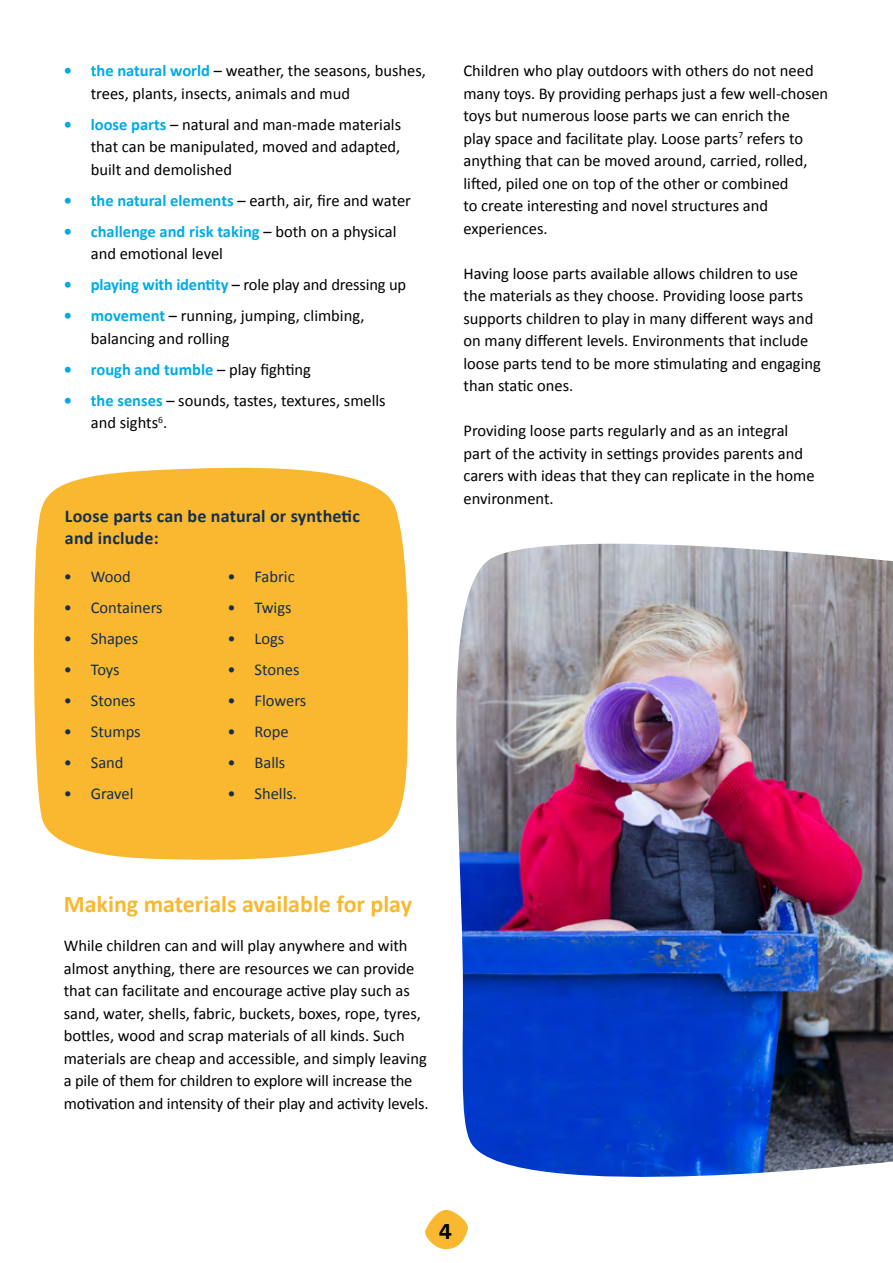
<style>
.page{position:relative;width:893px;height:1263px;background:#fff}
.page>*{position:absolute;margin:0;border:0;box-sizing:border-box;transform-origin:0 0}
.t1{font:700 24px "Calibri";color:#fab830}
.t2{font:700 24px "Calibri";color:#000}
.t3{font:700 18px/22.5px "Calibri";letter-spacing:.01em;color:#152f4c}
.t4{font:16.5px/22.5px "Calibri";color:#000}
.t5{font:16.5px "Calibri";color:#152f4c}
.t6{font:700 16.5px "Calibri";color:#00abe4}
.s1{font-weight:700;color:#00abe4}
.s2{font-weight:400;color:#000}
</style>
<div class="page">
<svg style="left:425px;top:1209px;width:43px;height:40px"></svg>
<div style="left:34px;top:467px;width:375px;height:393px;background:#fab830"></div>
<img style="left:456px;top:544px;width:437px;height:633px">
<p class="t4" style="left:91px;top:59px;width:337px;text-indent:-27px"><span class="s1">• the natural world</span> – weather, the seasons, bushes, trees, plants, insects, animals and mud</p>
<p class="t4" style="left:91px;top:112px;width:312px;text-align:justify;text-indent:-27px"><span class="s1">• loose parts</span> – natural and man-made materials that can be manipulated, moved and adapted, built and demolished</p>
<p class="t4" style="left:64px;top:188px;width:349px"><span class="s1">• the natural elements</span> – earth, air, fire and water</p>
<p class="t4" style="left:91px;top:220px;width:307px;text-indent:-27px"><span class="s1">• challenge and risk taking</span> – both on a physical and emotional level</p>
<p class="t4" style="left:64px;top:273px;width:344px"><span class="s1">• playing with identity</span> – role play and dressing up</p>
<p class="t4" style="left:91px;top:304px;width:275px;text-indent:-27px"><span class="s1">• movement</span> – running, jumping, climbing, balancing and rolling</p>
<p class="t6" style="left:64px;top:358px;width:249px">• rough and tumble <span class="s2">– play fighting</span></p>
<p class="t4" style="left:91px;top:389px;width:296px;text-indent:-27px"><span class="s1">• the senses</span> – sounds, tastes, textures, smells and sights<sup>6</sup>.</p>
<p class="t3" style="left:65px;top:504px;width:296px">Loose parts can be natural or synthetic and include:</p>
<p class="t5" style="left:64px;top:565px;width:69px">• Wood</p>
<p class="t5" style="left:64px;top:596px;width:100px">• Containers</p>
<p class="t5" style="left:64px;top:627px;width:76px">• Shapes</p>
<p class="t5" style="left:64px;top:658px;width:57px">• Toys</p>
<p class="t5" style="left:64px;top:689px;width:73px">• Stones</p>
<p class="t5" style="left:64px;top:720px;width:78px">• Stumps</p>
<p class="t5" style="left:64px;top:751px;width:61px">• Sand</p>
<p class="t5" style="left:64px;top:782px;width:71px">• Gravel</p>
<p class="t5" style="left:227px;top:565px;width:69px">• Fabric</p>
<p class="t5" style="left:227px;top:596px;width:66px">• Twigs</p>
<p class="t5" style="left:227px;top:627px;width:58px">• Logs</p>
<p class="t5" style="left:227px;top:658px;width:73px">• Stones</p>
<p class="t5" style="left:227px;top:689px;width:80px">• Flowers</p>
<p class="t5" style="left:227px;top:720px;width:63px">• Rope</p>
<p class="t5" style="left:227px;top:751px;width:59px">• Balls</p>
<p class="t5" style="left:227px;top:782px;width:71px">• Shells.</p>
<p class="t4" style="left:463px;top:59px;width:366px">Children who play outdoors with others do not need many toys. By providing perhaps just a few well-chosen toys but numerous loose parts we can enrich the<br>play space and facilitate play. Loose parts<sup>7</sup> refers to anything that can be moved around, carried, rolled, lifted, piled one on top of the other or combined<br>to create interesting and novel structures and experiences.</p>
<p class="t4" style="left:463px;top:261px;width:359px">Having loose parts available allows children to use the materials as they choose. Providing loose parts supports children to play in many different ways and on many different levels. Environments that include loose parts tend to be more stimulating and engaging than static ones.</p>
<p class="t4" style="left:463px;top:419px;width:353px">Providing loose parts regularly and as an integral part of the activity in settings provides parents and carers with ideas that they can replicate in the home environment.</p>
<h1 class="t1" style="left:64px;top:887px;width:350px">Making materials available for play</h1>
<p class="t4" style="left:64px;top:934px;width:366px">While children can and will play anywhere and with almost anything, there are resources we can provide that can facilitate and encourage active play such as sand, water, shells, fabric, buckets, boxes, rope, tyres, bottles, wood and scrap materials of all kinds. Such materials are cheap and accessible, and simply leaving a pile of them for children to explore will increase the motivation and intensity of their play and activity levels.</p>
<h1 class="t2" style="left:439px;top:1213px;width:14px">4</h1>
</div>
